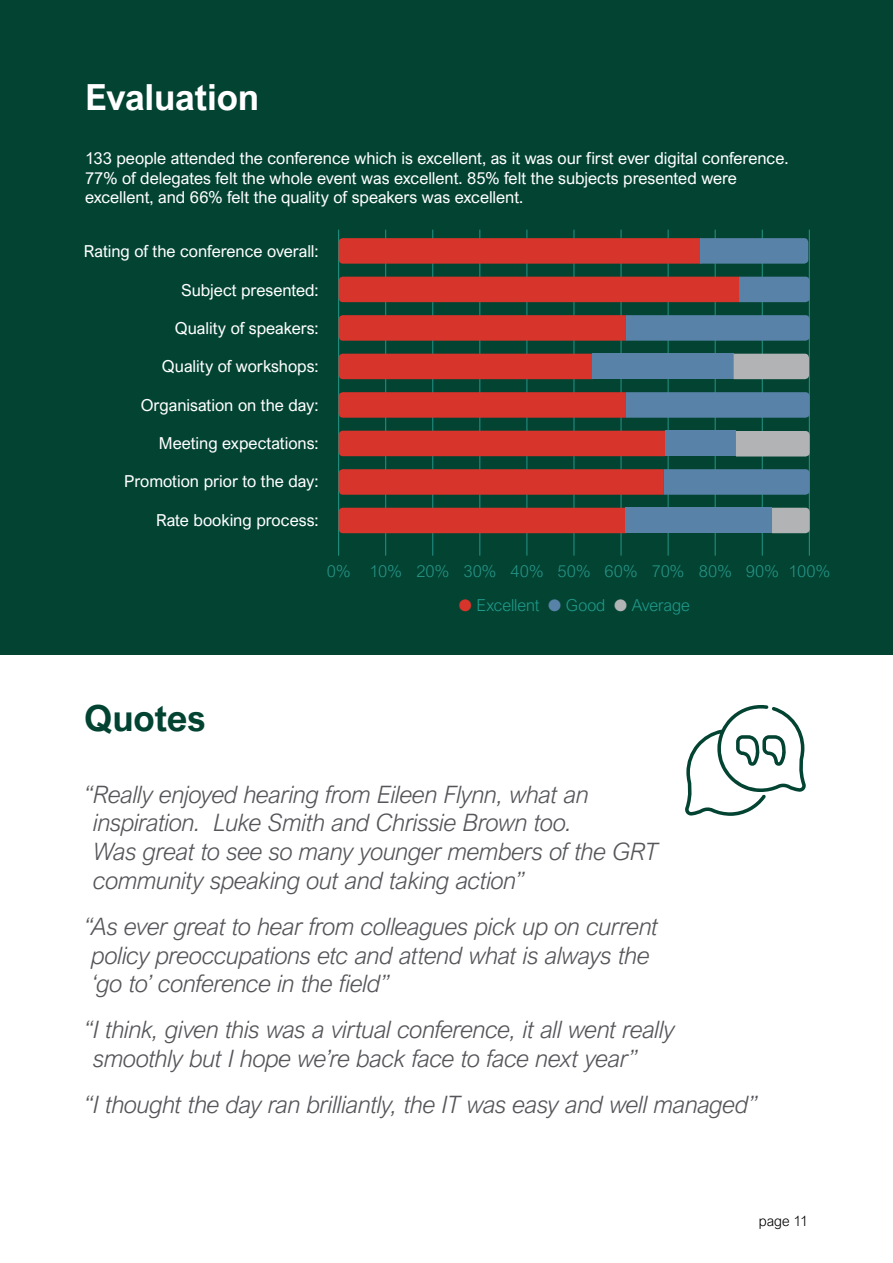
<style>
.page{position:relative;width:893px;height:1263px;background:#fff}
.page>*{position:absolute;margin:0;border:0;box-sizing:border-box;transform-origin:0 0}
.t1{font:700 36px "Arial Nova";letter-spacing:-.01em;color:#fff}
.t2{font:700 36px "Arial Nova";letter-spacing:-.005em;color:#024332}
.t3{font:italic 300 24px/28.8px "Arial Nova";letter-spacing:-.015em;color:#55565a}
.t4{font:16.5px/19.8px "Arial Nova";color:#fff}
.t5{font:300 16.5px "Arial Nova";letter-spacing:.005em;color:#269587}
.t6{font:300 16.5px "Arial Nova";color:#1f998a}
.t7{font:300 14.25px "Arial Nova";color:#000}
.s1{color:#d7342b}
.s2{color:#5882a7}
.s3{color:#b1b3b4}
</style>
<div class="page">
<svg style="left:685px;top:705px;width:121px;height:111px"></svg>
<div style="left:0;top:0;width:893px;height:655px;background:#024332"></div>
<hr style="left:338px;top:230px;width:1px;height:326px;background:#269587">
<hr style="left:385px;top:230px;width:1px;height:326px;background:#269587">
<hr style="left:432px;top:230px;width:1px;height:326px;background:#269587">
<hr style="left:479px;top:230px;width:1px;height:326px;background:#269587">
<hr style="left:526px;top:230px;width:1px;height:326px;background:#269587">
<hr style="left:574px;top:230px;width:1px;height:326px;background:#269587">
<hr style="left:621px;top:230px;width:1px;height:326px;background:#269587">
<hr style="left:668px;top:230px;width:1px;height:326px;background:#269587">
<hr style="left:715px;top:230px;width:1px;height:326px;background:#269587">
<hr style="left:762px;top:230px;width:1px;height:326px;background:#269587">
<hr style="left:809px;top:230px;width:1px;height:326px;background:#269587">
<svg style="left:339px;top:238px;width:469px;height:26px;background:#b64547"></svg>
<svg style="left:339px;top:392px;width:471px;height:26px;background:#a2525a"></svg>
<svg style="left:339px;top:469px;width:471px;height:26px;background:#ac4b50"></svg>
<div style="left:339px;top:508px;width:287px;height:25px;background:#d7342b"></div>
<div style="left:339px;top:354px;width:253px;height:25px;background:#d7342b"></div>
<div style="left:592px;top:354px;width:142px;height:25px;background:#5882a7"></div>
<div style="left:734px;top:354px;width:75px;height:25px;background:#b1b3b4"></div>
<div style="left:339px;top:431px;width:326px;height:25px;background:#d7342b"></div>
<div style="left:665px;top:431px;width:71px;height:25px;background:#5882a7"></div>
<svg style="left:339px;top:277px;width:471px;height:25px;background:#c33f3d"></svg>
<svg style="left:339px;top:315px;width:471px;height:26px;background:#a2525a"></svg>
<div style="left:626px;top:508px;width:146px;height:25px;background:#5882a7"></div>
<svg style="left:772px;top:508px;width:38px;height:25px"></svg>
<div style="left:736px;top:431px;width:74px;height:25px;background:#b1b3b4"></div>
<h1 class="t1" style="left:85px;top:76px;width:176px">Evaluation</h1>
<p class="t4" style="left:85px;top:148px;width:705px">133 people attended the conference which is excellent, as it was our first ever digital conference.<br>77% of delegates felt the whole event was excellent. 85% felt the subjects presented were excellent, and 66% felt the quality of speakers was excellent.</p>
<p class="t4" style="left:84px;top:242px;width:236px">Rating of the conference overall:</p>
<p class="t4" style="left:181px;top:280px;width:139px">Subject presented:</p>
<p class="t4" style="left:175px;top:318px;width:145px">Quality of speakers:</p>
<p class="t4" style="left:162px;top:356px;width:158px">Quality of workshops:</p>
<p class="t4" style="left:141px;top:395px;width:179px">Organisation on the day:</p>
<p class="t4" style="left:159px;top:433px;width:161px">Meeting expectations:</p>
<p class="t4" style="left:124px;top:471px;width:196px">Promotion prior to the day:</p>
<p class="t4" style="left:156px;top:510px;width:164px">Rate booking process:</p>
<p class="t5" style="left:327px;top:562px;width:505px">0% 10% 20% 30% 40% 50% 60% 70% 80% 90% 100%</p>
<p class="t6" style="left:459px;top:596px;width:233px"><span class="s1">●</span> Excellent <span class="s2">●</span> Good <span class="s3">●</span> Average</p>
<h1 class="t2" style="left:84px;top:697px;width:123px">Quotes</h1>
<p class="t3" style="left:94px;top:780px;width:566px;text-indent:-9px">“Really enjoyed hearing from Eileen Flynn, what an inspiration. Luke Smith and Chrissie Brown too.<br>Was great to see so many younger members of the GRT community speaking out and taking action”</p>
<p class="t3" style="left:92px;top:912px;width:568px;text-indent:-8px">“As ever great to hear from colleagues pick up on current policy preoccupations etc and attend what is always the ‘go to’ conference in the field”</p>
<p class="t3" style="left:94px;top:1015px;width:583px;text-indent:-9px">“I think, given this was a virtual conference, it all went really smoothly but I hope we’re back face to face next year”</p>
<p class="t3" style="left:84px;top:1090px;width:675px">“I thought the day ran brilliantly, the IT was easy and well managed”</p>
<p class="t7" style="left:759px;top:1212px;width:51px">page 11</p>
</div>
